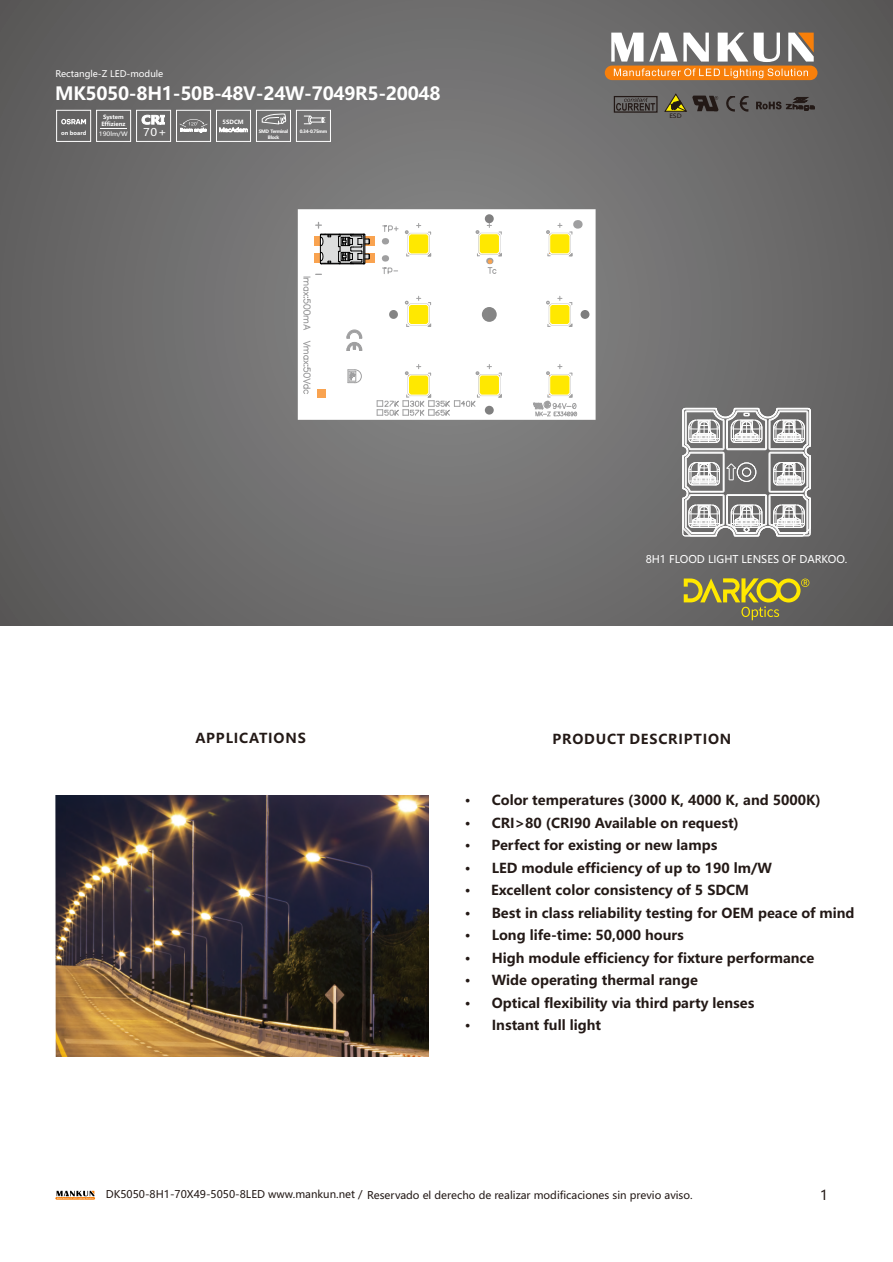
<style>
.page{position:relative;width:893px;height:1262px;background:#fff}
.page>*{position:absolute;margin:0;border:0;box-sizing:border-box;transform-origin:0 0}
.t1{font:700 18px "Microsoft Ya Hei UI";letter-spacing:-.015em;color:#fff}
.t2{font:700 13.5px/22.5px "Microsoft Ya Hei UI";color:#231916}
.t3{font:700 13.5px "Microsoft Ya Hei UI";letter-spacing:.06em;color:#231916}
.t4{font:13.5px "Microsoft Ya Hei UI";color:#231916}
.t5{font:10.5px "Microsoft Ya Hei UI";color:#231916}
.t6{font:10.5px "Microsoft Ya Hei UI";color:#fff}
.t7{font:10.5px "Microsoft Ya Hei UI";color:#fff;scale:1.09 1}
.t8{font:9px "Microsoft Ya Hei UI";color:#fff}
.t9{font:5.85px "Microsoft Ya Hei UI";color:#fff;scale:1.1 1}
.t10{font:5.85px "Microsoft Ya Hei UI";color:#231916;scale:1.1 1}
.t11{font:700 5.7px/7.2px "Microsoft Ya Hei UI";color:#fff;text-align:center}
.t12{font:700 5.55px "Microsoft Ya Hei UI";color:#fff}
.t13{font:700 4.5px/5.7px "Microsoft Ya Hei UI";letter-spacing:-.06em;color:#fff;text-align:center}
</style>
<div class="page">
<svg style="left:0;top:0;width:893px;height:626px;background:#6d6c6c"></svg>
<img style="left:55px;top:795px;width:373px;height:261px">
<svg style="left:683px;top:578px;width:126px;height:42px;background:#8d8647"></svg>
<hr style="left:55px;top:1197px;width:40px;height:2px;background:#f77f0a">
<svg style="left:57px;top:1190px;width:37px;height:9px"></svg>
<svg style="left:717px;top:33px;width:63px;height:29px"></svg>
<svg style="left:683px;top:33px;width:25px;height:29px"></svg>
<svg style="left:649px;top:33px;width:28px;height:29px"></svg>
<svg style="left:611px;top:33px;width:32px;height:29px"></svg>
<svg style="left:788px;top:33px;width:25px;height:29px"></svg>
<div style="left:604px;top:66px;width:213px;height:14px;background:#f77f0a;border-radius:7px"></div>
<svg style="left:614px;top:68px;width:194px;height:10px"></svg>
<div style="left:613px;top:96px;width:44px;height:17px;border:1px solid #231916"></div>
<svg style="left:616px;top:98px;width:39px;height:13px"></svg>
<svg style="left:663px;top:93px;width:25px;height:19px"></svg>
<img style="left:726px;top:96px;width:22px;height:15px">
<svg style="left:756px;top:97px;width:58px;height:14px"></svg>
<img style="left:693px;top:96px;width:25px;height:15px">
<svg style="left:714px;top:96px;width:4px;height:4px"></svg>
<div style="left:176px;top:110px;width:35px;height:32px;border:1px solid #fff"></div>
<svg style="left:179px;top:119px;width:28px;height:14px"></svg>
<div style="left:216px;top:110px;width:35px;height:32px;border:1px solid #fff"></div>
<svg style="left:219px;top:127px;width:29px;height:6px"></svg>
<div style="left:96px;top:110px;width:35px;height:32px;border:1px solid #fff"></div>
<svg style="left:100px;top:129px;width:27px;height:1px"></svg>
<div style="left:56px;top:110px;width:35px;height:32px;border:1px solid #fff"></div>
<svg style="left:61px;top:119px;width:25px;height:5px"></svg>
<div style="left:256px;top:110px;width:35px;height:32px;border:1px solid #fff"></div>
<svg style="left:261px;top:113px;width:25px;height:12px"></svg>
<div style="left:296px;top:110px;width:35px;height:32px;border:1px solid #fff"></div>
<svg style="left:304px;top:115px;width:20px;height:10px"></svg>
<div style="left:136px;top:110px;width:35px;height:32px;border:1px solid #fff"></div>
<svg style="left:142px;top:115px;width:23px;height:10px"></svg>
<svg style="left:298px;top:209px;width:297px;height:211px"></svg>
<svg style="left:302px;top:340px;width:9px;height:55px"></svg>
<svg style="left:302px;top:274px;width:19px;height:57px"></svg>
<svg style="left:381px;top:267px;width:16px;height:7px"></svg>
<svg style="left:382px;top:225px;width:16px;height:7px"></svg>
<svg style="left:346px;top:329px;width:17px;height:80px"></svg>
<div style="left:359px;top:237px;width:16px;height:9px;background:#f9a350"></div>
<div style="left:359px;top:254px;width:16px;height:9px;background:#f9a350"></div>
<div style="left:317px;top:389px;width:8px;height:8px;background:#f9a350"></div>
<div style="left:314px;top:237px;width:27px;height:9px;background:#f9a350"></div>
<div style="left:314px;top:254px;width:27px;height:9px;background:#f9a350"></div>
<svg style="left:405px;top:223px;width:27px;height:34px"></svg>
<svg style="left:546px;top:220px;width:32px;height:37px"></svg>
<svg style="left:376px;top:355px;width:126px;height:61px"></svg>
<svg style="left:533px;top:364px;width:44px;height:53px"></svg>
<hr style="left:321px;top:264px;width:43px;height:1px;background:#000">
<svg style="left:316px;top:222px;width:54px;height:42px"></svg>
<svg style="left:405px;top:296px;width:27px;height:31px"></svg>
<svg style="left:546px;top:296px;width:27px;height:31px"></svg>
<svg style="left:475px;top:223px;width:27px;height:51px"></svg>
<svg style="left:682px;top:408px;width:129px;height:129px"></svg>
<p class="t8" style="left:56px;top:69px;width:109px">Rectangle-Z LED-module</p>
<h1 class="t1" style="left:55px;top:85px;width:387px">MK5050-8H1-50B-48V-24W-7049R5-20048</h1>
<p class="t11" style="left:223px;top:119px;width:23px">5SDCM</p>
<p class="t11" style="left:101px;top:114px;width:26px">System<br>Effizienz</p>
<p class="t7" style="left:143px;top:128px;width:23px">70+</p>
<p class="t13" style="left:300px;top:129px;width:29px">0.34-0.75mm</p>
<p class="t12" style="left:61px;top:130px;width:27px">on board</p>
<p class="t9" style="left:99px;top:131px;width:28px">190lm/W</p>
<p class="t13" style="left:259px;top:129px;width:31px">SMD Terminal<br>Block</p>
<p class="t10" style="left:669px;top:113px;width:13px">ESD</p>
<p class="t6" style="left:645px;top:554px;width:203px">8H1 FLOOD LIGHT LENSES OF DARKOO.</p>
<p class="t3" style="left:195px;top:732px;width:112px">APPLICATIONS</p>
<p class="t3" style="left:552px;top:733px;width:180px">PRODUCT DESCRIPTION</p>
<p class="t2" style="left:464px;top:790px;width:391px">· Color temperatures (3000 K, 4000 K, and 5000K)<br>· CRI&gt;80 (CRI90 Available on request)<br>· Perfect for existing or new lamps<br>· LED module efficiency of up to 190 lm/W<br>· Excellent color consistency of 5 SDCM<br>· Best in class reliability testing for OEM peace of mind · Long life-time: 50,000 hours<br>· High module efficiency for fixture performance<br>· Wide operating thermal range<br>· Optical flexibility via third party lenses<br>· Instant full light</p>
<p class="t5" style="left:106px;top:1190px;width:588px">DK5050-8H1-70X49-5050-8LED www.mankun.net / Reservado el derecho de realizar modificaciones sin previo aviso.</p>
<p class="t4" style="left:820px;top:1188px;width:9px">1</p>
</div>
